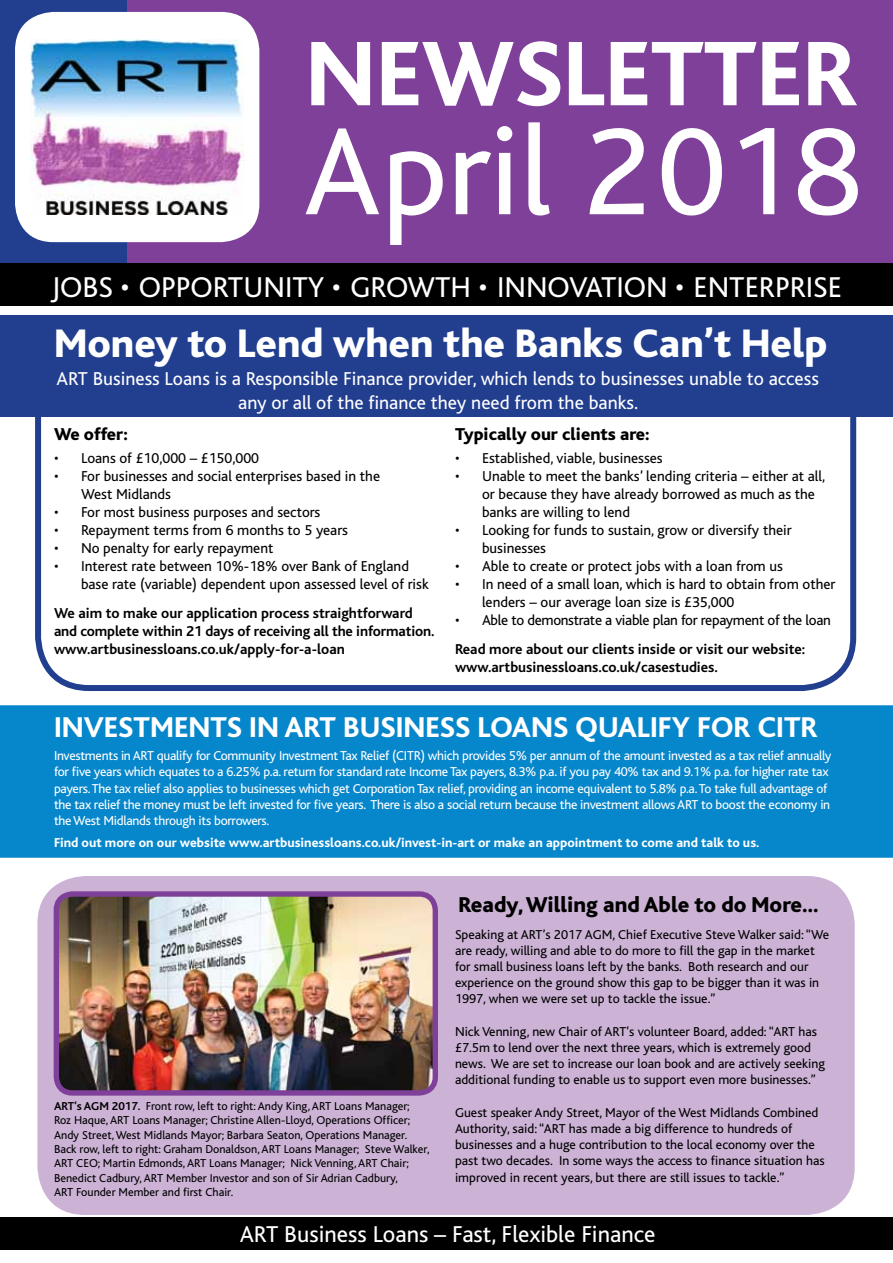
<style>
.page{position:relative;width:893px;height:1263px;background:#fff}
.page>*{position:absolute;margin:0;border:0;box-sizing:border-box;transform-origin:0 0}
.t1{font:129.75px "Bliss";color:#fff}
.t2{font:800 96px "Bliss";color:#fff}
.t3{font:800 41.7px "Bliss";color:#fff}
.t4{font:30px "Bliss";color:#fff}
.t5{font:800 30px "Bliss";color:#fff}
.t6{font:24px "Bliss";color:#fff}
.t7{font:800 22.5px "Bliss";color:#000}
.t8{font:19.5px/23.4px "Bliss";color:#fff;text-align:center}
.t9{font:800 18px "Bliss";color:#000}
.t10{font:15px/18px "Bliss";color:#000}
.t11{font:700 15px/18px "Bliss";color:#000}
.t12{font:15px "Bliss";letter-spacing:-.02em;color:#000}
.t13{font:13.5px/16.2px "Bliss";color:#000}
.t14{font:13.5px/16.2px "Bliss";letter-spacing:-.02em;color:#fff}
.t15{font:800 13.5px "Bliss";color:#fff}
.t16{font:12px/14.4px "Bliss";color:#000}
.s1{font-weight:700}
</style>
<div class="page">
<div style="left:35px;top:339px;width:821px;height:352px;border:6px solid #223e8f;border-radius:51px"></div>
<div style="left:0;top:705px;width:893px;height:153px;background:#0686cb"></div>
<div style="left:0;top:0;width:128px;height:273px;background:#223e8f"></div>
<div style="left:37px;top:876px;width:818px;height:339px;background:#ccb3d6;border-radius:48px"></div>
<div style="left:0;top:1217px;width:893px;height:33px;background:#000"></div>
<div style="left:128px;top:0;width:765px;height:273px;background:#7f409a"></div>
<div style="left:0;top:264px;width:893px;height:42px;background:#000"></div>
<div style="left:0;top:315px;width:893px;height:102px;background:#223e8f"></div>
<div style="left:15px;top:12px;width:244px;height:230px;background:#fff;border-radius:38px"></div>
<img style="left:31px;top:39px;width:213px;height:176px">
<img style="left:56px;top:897px;width:376px;height:196px">
<div style="left:54px;top:891px;width:384px;height:204px;border:5px solid #7f409a;border-radius:16px"></div>
<h2 class="t2" style="left:305px;top:24px;width:553px">NEWSLETTER</h2>
<h1 class="t1" style="left:303px;top:104px;width:560px">April 2018</h1>
<h3 class="t4" style="left:51px;top:272px;width:792px">JOBS • OPPORTUNITY • GROWTH • INNOVATION • ENTERPRISE</h3>
<h3 class="t3" style="left:54px;top:322px;width:775px">Money to Lend when the Banks Can’t Help</h3>
<h3 class="t8" style="left:57px;top:368px;width:764px">ART Business Loans is a Responsible Finance provider, which lends to businesses unable to access any or all of the finance they need from the banks.</h3>
<h3 class="t9" style="left:54px;top:425px;width:75px">We offer:</h3>
<p class="t10" style="left:54px;top:450px;width:207px">• Loans of £10,000 – £150,000</p>
<p class="t10" style="left:81px;top:468px;width:301px;text-indent:-27px">• For businesses and social enterprises based in the<br>West Midlands</p>
<p class="t10" style="left:54px;top:504px;width:268px">• For most business purposes and sectors</p>
<p class="t10" style="left:54px;top:522px;width:295px">• Repayment terms from 6 months to 5 years</p>
<p class="t10" style="left:54px;top:540px;width:221px">• No penalty for early repayment</p>
<p class="t10" style="left:81px;top:558px;width:349px;text-indent:-27px">• Interest rate between 10%-18% over Bank of England base rate (variable) dependent upon assessed level of risk</p>
<p class="t11" style="left:54px;top:605px;width:382px">We aim to make our application process straightforward and complete within 21 days of receiving all the information. www.artbusinessloans.co.uk/apply-for-a-loan</p>
<h3 class="t9" style="left:455px;top:425px;width:196px">Typically our clients are:</h3>
<p class="t10" style="left:455px;top:450px;width:209px">• Established, viable, businesses</p>
<p class="t10" style="left:482px;top:468px;width:345px;text-indent:-27px">• Unable to meet the banks’ lending criteria – either at all, or because they have already borrowed as much as the banks are willing to lend</p>
<p class="t10" style="left:482px;top:522px;width:311px;text-indent:-27px">• Looking for funds to sustain, grow or diversify their businesses</p>
<p class="t10" style="left:455px;top:558px;width:329px">• Able to create or protect jobs with a loan from us</p>
<p class="t10" style="left:482px;top:576px;width:355px;text-indent:-27px">• In need of a small loan, which is hard to obtain from other lenders – our average loan size is £35,000</p>
<p class="t12" style="left:455px;top:613px;width:377px">• Able to demonstrate a viable plan for repayment of the loan</p>
<p class="t11" style="left:455px;top:641px;width:352px">Read more about our clients inside or visit our website: www.artbusinessloans.co.uk/casestudies.</p>
<h3 class="t5" style="left:54px;top:711px;width:765px">INVESTMENTS IN ART BUSINESS LOANS QUALIFY FOR CITR</h3>
<p class="t14" style="left:54px;top:748px;width:779px">Investments in ART qualify for Community Investment Tax Relief (CITR) which provides 5% per annum of the amount invested as a tax relief annually for five years which equates to a 6.25% p.a. return for standard rate Income Tax payers, 8.3% p.a. if you pay 40% tax and 9.1% p.a. for higher rate tax payers. The tax relief also applies to businesses which get Corporation Tax relief, providing an income equivalent to 5.8% p.a. To take full advantage of the tax relief the money must be left invested for five years. There is also a social return because the investment allows ART to boost the economy in the West Midlands through its borrowers.</p>
<p class="t15" style="left:54px;top:835px;width:707px">Find out more on our website www.artbusinessloans.co.uk/invest-in-art or make an appointment to come and talk to us.</p>
<p class="t16" style="left:54px;top:1099px;width:377px"><span class="s1">ART’s AGM 2017.</span> Front row, left to right: Andy King, ART Loans Manager; Roz Haque, ART Loans Manager; Christine Allen-Lloyd, Operations Officer; Andy Street, West Midlands Mayor; Barbara Seaton, Operations Manager.<br>Back row, left to right: Graham Donaldson, ART Loans Manager; Steve Walker, ART CEO; Martin Edmonds, ART Loans Manager; Nick Venning, ART Chair; Benedict Cadbury, ART Member Investor and son of Sir Adrian Cadbury,<br>ART Founder Member and first Chair.</p>
<h3 class="t7" style="left:459px;top:893px;width:362px">Ready, Willing and Able to do More…</h3>
<p class="t13" style="left:455px;top:926px;width:376px">Speaking at ART’s 2017 AGM, Chief Executive Steve Walker said: “We are ready, willing and able to do more to fill the gap in the market for small business loans left by the banks. Both research and our experience on the ground show this gap to be bigger than it was in 1997, when we were set up to tackle the issue.”</p>
<p class="t13" style="left:455px;top:1023px;width:371px">Nick Venning, new Chair of ART’s volunteer Board, added: “ART has £7.5m to lend over the next three years, which is extremely good news. We are set to increase our loan book and are actively seeking additional funding to enable us to support even more businesses.”</p>
<p class="t13" style="left:455px;top:1104px;width:371px">Guest speaker Andy Street, Mayor of the West Midlands Combined Authority, said: “ART has made a big difference to hundreds of businesses and a huge contribution to the local economy over the past two decades. In some ways the access to finance situation has improved in recent years, but there are still issues to tackle.”</p>
<h3 class="t6" style="left:240px;top:1221px;width:417px">ART Business Loans – Fast, Flexible Finance</h3>
</div>
